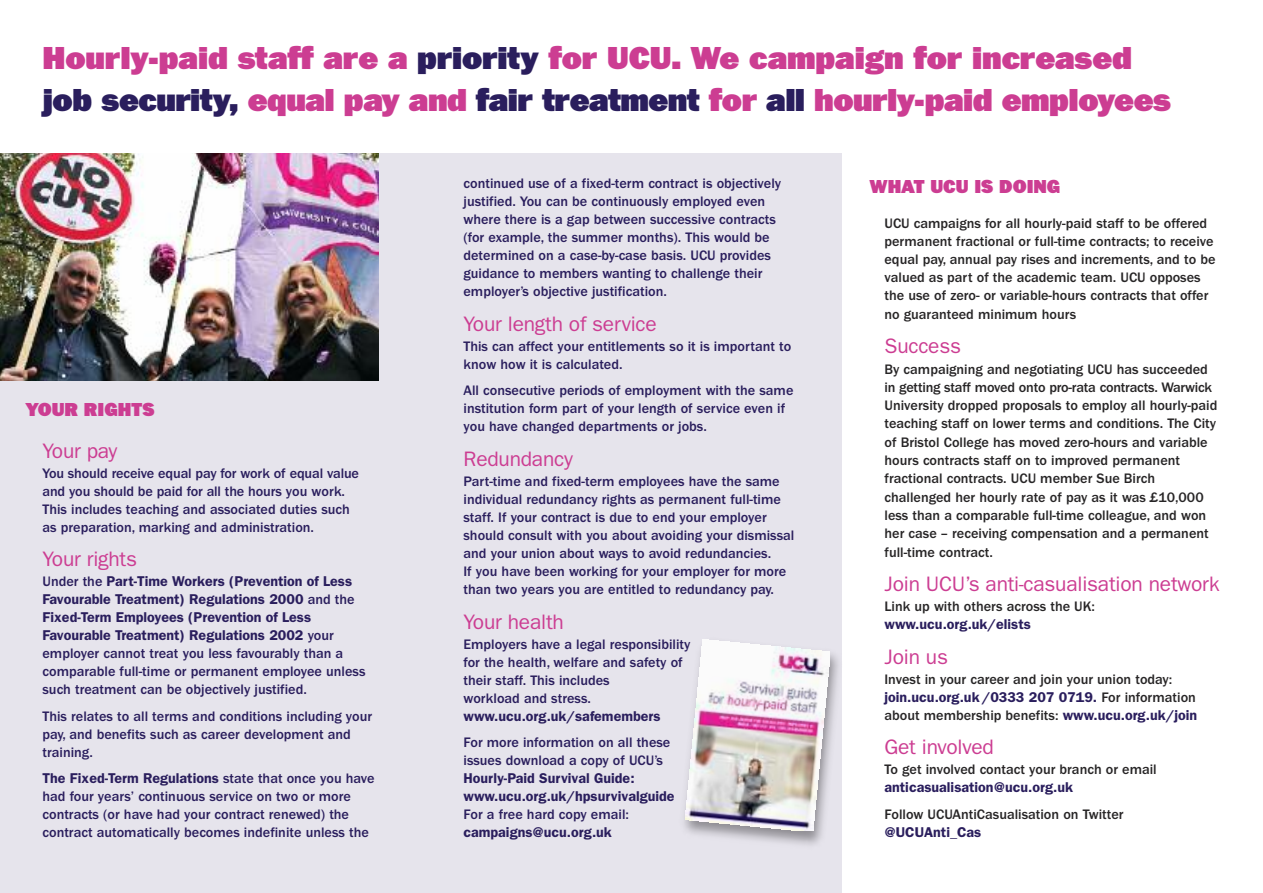
<style>
.page{position:relative;width:1263px;height:893px;background:#fff}
.page>*{position:absolute;margin:0;border:0;box-sizing:border-box;transform-origin:0 0}
.t1{font:900 33px/42px "Franklin ITC";letter-spacing:-.015em;color:#cc3d92}
.t2{font:21px "Franklin Gothic";letter-spacing:-.01em;color:#cc3d92}
.t3{font:900 19.5px "Franklin ITC";color:#cc3d92}
.t4{font:500 14.25px/18px "Franklin Gothic";color:#2a1e5d}
.t5{font:500 14.25px/18.3px "Franklin Gothic";color:#272526}
.t6{font:600 14.25px/18px "Franklin Gothic";color:#2a1e5d}
.s1{color:#2a1e5d}
.s2{font-weight:600}
.s3{font-weight:600;color:#2a1e5d}
</style>
<div class="page">
<div style="left:0;top:153px;width:842px;height:740px;background:#e6e4ec"></div>
<img style="left:684px;top:653px;width:155px;height:192px">
<img style="left:685px;top:639px;width:145px;height:192px">
<img style="left:0;top:153px;width:378px;height:228px">
<h1 class="t1" style="left:43px;top:37px;width:1130px">Hourly-paid staff are a <span class="s1">priority</span> for UCU. We campaign for increased <span class="s1">job security,</span> equal pay and <span class="s1">fair treatment</span> for <span class="s1">all</span> hourly-paid employees</h1>
<h3 class="t3" style="left:26px;top:397px;width:131px">YOUR RIGHTS</h3>
<h2 class="t2" style="left:43px;top:443px;width:76px">Your pay</h2>
<p class="t4" style="left:43px;top:465px;width:318px">You should receive equal pay for work of equal value and you should be paid for all the hours you work.<br>This includes teaching and associated duties such as preparation, marking and administration.</p>
<h2 class="t2" style="left:43px;top:552px;width:96px">Your rights</h2>
<p class="t4" style="left:43px;top:574px;width:324px">Under the <span class="s2">Part-Time Workers (Prevention of Less Favourable Treatment) Regulations 2000</span> and the <span class="s2">Fixed-Term Employees (Prevention of Less Favourable Treatment) Regulations 2002</span> your employer cannot treat you less favourably than a comparable full-time or permanent employee unless such treatment can be objectively justified.</p>
<p class="t4" style="left:43px;top:708px;width:331px">This relates to all terms and conditions including your pay, and benefits such as career development and training.</p>
<p class="t4" style="left:43px;top:771px;width:334px"><span class="s2">The Fixed-Term Regulations</span> state that once you have had four years’ continuous service on two or more contracts (or have had your contract renewed) the contract automatically becomes indefinite unless the</p>
<p class="t4" style="left:463px;top:176px;width:319px">continued use of a fixed-term contract is objectively justified. You can be continuously employed even where there is a gap between successive contracts (for example, the summer months). This would be determined on a case-by-case basis. UCU provides guidance to members wanting to challenge their employer’s objective justification.</p>
<h2 class="t2" style="left:463px;top:316px;width:195px">Your length of service</h2>
<p class="t4" style="left:463px;top:338px;width:329px">This can affect your entitlements so it is important to know how it is calculated.</p>
<p class="t4" style="left:463px;top:383px;width:331px">All consecutive periods of employment with the same institution form part of your length of service even if you have changed departments or jobs.</p>
<h2 class="t2" style="left:463px;top:452px;width:111px">Redundancy</h2>
<p class="t4" style="left:463px;top:473px;width:332px">Part-time and fixed-term employees have the same individual redundancy rights as permanent full-time staff. If your contract is due to end your employer should consult with you about avoiding your dismissal and your union about ways to avoid redundancies.<br>If you have been working for your employer for more than two years you are entitled to redundancy pay.</p>
<h2 class="t2" style="left:463px;top:614px;width:102px">Your health</h2>
<p class="t4" style="left:463px;top:636px;width:228px">Employers have a legal responsibility for the health, welfare and safety of their staff. This includes<br>workload and stress.</p>
<p class="t6" style="left:463px;top:708px;width:199px">www.ucu.org.uk/safemembers</p>
<p class="t4" style="left:463px;top:735px;width:208px">For more information on all these issues download a copy of UCU’s</p>
<p class="t6" style="left:463px;top:771px;width:212px">Hourly-Paid Survival Guide: www.ucu.org.uk/hpsurvivalguide</p>
<p class="t4" style="left:463px;top:807px;width:167px">For a free hard copy email:</p>
<p class="t6" style="left:463px;top:825px;width:150px">campaigns@ucu.org.uk</p>
<h3 class="t3" style="left:869px;top:174px;width:192px">WHAT UCU IS DOING</h3>
<p class="t5" style="left:884px;top:215px;width:332px">UCU campaigns for all hourly-paid staff to be offered permanent fractional or full-time contracts; to receive equal pay, annual pay rises and increments, and to be valued as part of the academic team. UCU opposes the use of zero- or variable-hours contracts that offer no guaranteed minimum hours</p>
<h2 class="t2" style="left:884px;top:339px;width:78px">Success</h2>
<p class="t5" style="left:884px;top:361px;width:334px">By campaigning and negotiating UCU has succeeded in getting staff moved onto pro-rata contracts. Warwick University dropped proposals to employ all hourly-paid teaching staff on lower terms and conditions. The City of Bristol College has moved zero-hours and variable hours contracts staff on to improved permanent fractional contracts. UCU member Sue Birch challenged her hourly rate of pay as it was £10,000 less than a comparable full-time colleague, and won her case – receiving compensation and a permanent full-time contract.</p>
<h2 class="t2" style="left:884px;top:577px;width:337px">Join UCU’s anti-casualisation network</h2>
<p class="t5" style="left:884px;top:598px;width:212px">Link up with others across the UK:</p>
<p class="t6" style="left:884px;top:616px;width:148px">www.ucu.org.uk/elists</p>
<h2 class="t2" style="left:884px;top:649px;width:65px">Join us</h2>
<p class="t5" style="left:884px;top:671px;width:314px">Invest in your career and join your union today: <span class="s3">join.ucu.org.uk /0333 207 0719.</span> For information about membership benefits: <span class="s3">www.ucu.org.uk/join</span></p>
<h2 class="t2" style="left:884px;top:740px;width:111px">Get involved</h2>
<p class="t5" style="left:884px;top:762px;width:274px">To get involved contact your branch or email</p>
<p class="t6" style="left:884px;top:780px;width:190px">anticasualisation@ucu.org.uk</p>
<p class="t5" style="left:884px;top:806px;width:241px">Follow UCUAntiCasualisation on Twitter</p>
<p class="t6" style="left:884px;top:824px;width:98px">@UCUAnti_Cas</p>
</div>
